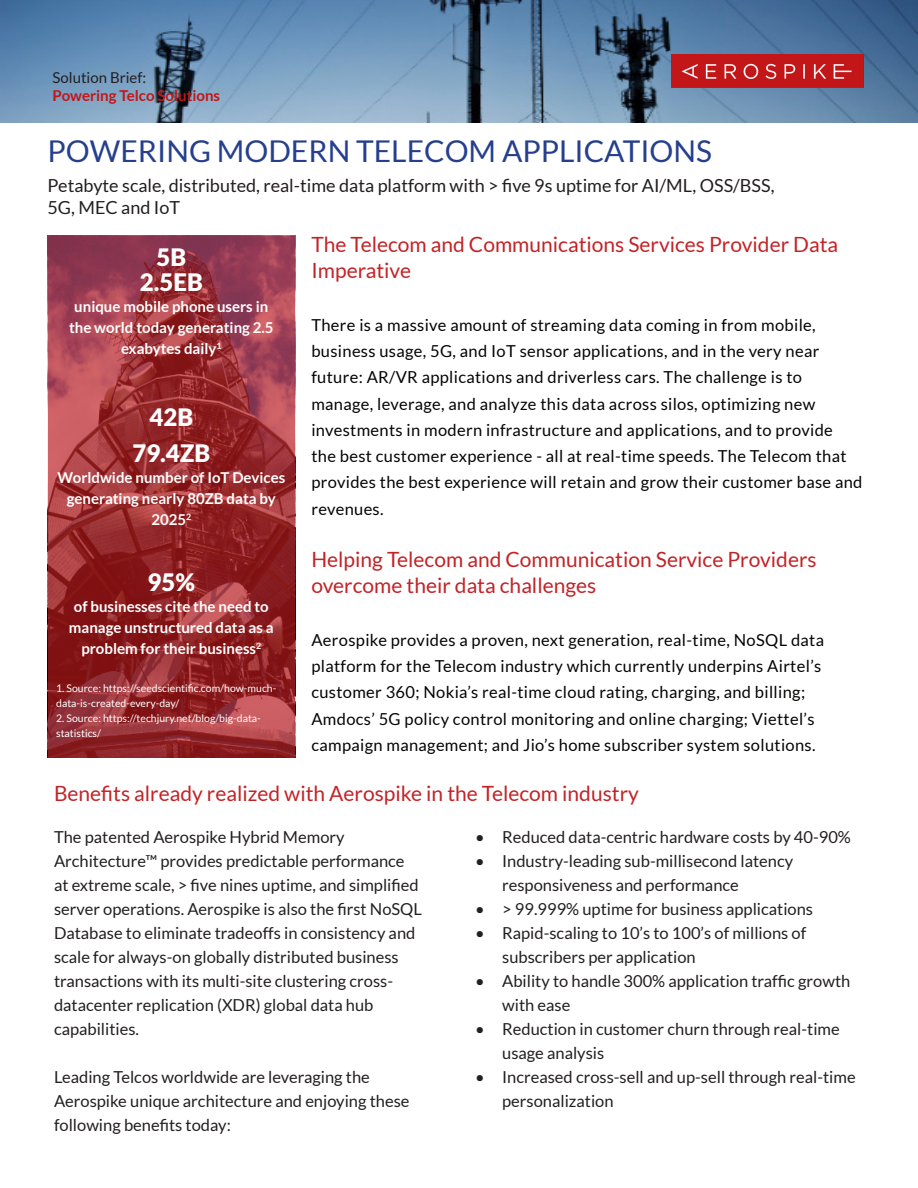
<style>
.page{position:relative;width:918px;height:1188px;background:#fff}
.page>*{position:absolute;margin:0;border:0;box-sizing:border-box;transform-origin:0 0}
.t1{font:30px "Lato";color:#253f8e}
.t2{font:900 24px "Lato";color:#fff}
.t3{font:21px/26.2px "Lato";color:#c32327}
.t4{font:18px/21.6px "Lato";color:#231f20}
.t5{font:16.5px/24px "Lato";color:#231f20}
.t6{font:16.5px/26.2px "Lato";letter-spacing:.02em;color:#040503}
.t7{font:700 15px/21px "Lato";color:#fff;text-align:center}
.t8{font:700 15px "Lato";color:#c31618}
.t9{font:15px "Lato";color:#231f20}
.t10{font:10.5px/15px "Lato";color:#fff}
</style>
<div class="page">
<img style="left:0;top:0;width:918px;height:122px">
<img style="left:672px;top:54px;width:192px;height:34px">
<svg style="left:48px;top:236px;width:246px;height:521px;background:#993037"></svg>
<p class="t9" style="left:53px;top:69px;width:95px">Solution Brief:</p>
<p class="t8" style="left:53px;top:87px;width:169px">Powering Telco Solutions</p>
<p class="t1" style="left:48px;top:134px;width:666px">POWERING MODERN TELECOM APPLICATIONS</p>
<p class="t4" style="left:48px;top:175px;width:728px">Petabyte scale, distributed, real-time data platform with &gt; five 9s uptime for AI/ML, OSS/BSS,<br>5G, MEC and IoT</p>
<p class="t2" style="left:157px;top:243px;width:31px">5B</p>
<p class="t2" style="left:140px;top:269px;width:64px">2.5EB</p>
<p class="t7" style="left:69px;top:296px;width:206px">unique mobile phone users in the world today generating 2.5 exabytes daily<sup>1</sup></p>
<p class="t3" style="left:311px;top:231px;width:528px">The Telecom and Communications Services Provider Data<br>Imperative</p>
<p class="t6" style="left:311px;top:312px;width:553px">There is a massive amount of streaming data coming in from mobile, business usage, 5G, and IoT sensor applications, and in the very near future: AR/VR applications and driverless cars. The challenge is to manage, leverage, and analyze this data across silos, optimizing new investments in modern infrastructure and applications, and to provide<br>the best customer experience - all at real-time speeds. The Telecom that provides the best experience will retain and grow their customer base and revenues.</p>
<p class="t3" style="left:311px;top:546px;width:507px">Helping Telecom and Communication Service Providers overcome their data challenges</p>
<p class="t6" style="left:311px;top:627px;width:514px">Aerospike provides a proven, next generation, real-time, NoSQL data platform for the Telecom industry which currently underpins Airtel’s customer 360; Nokia’s real-time cloud rating, charging, and billing; Amdocs’ 5G policy control monitoring and online charging; Viettel’s campaign management; and Jio’s home subscriber system solutions.</p>
<p class="t2" style="left:150px;top:403px;width:45px">42B</p>
<p class="t2" style="left:132px;top:439px;width:79px">79.4ZB</p>
<p class="t7" style="left:57px;top:467px;width:229px">Worldwide number of IoT Devices generating nearly 80ZB data by<br>2025<sup>2</sup></p>
<p class="t2" style="left:148px;top:568px;width:49px">95%</p>
<p class="t7" style="left:69px;top:596px;width:206px">of businesses cite the need to manage unstructured data as a problem for their business<sup>2</sup></p>
<p class="t10" style="left:56px;top:681px;width:222px">1. Source: https://seedscientific.com/how-much&shy;data-is-created-every-day/</p>
<p class="t10" style="left:56px;top:711px;width:206px">2. Source: https://techjury.net/blog/big-data&shy;statistics/</p>
<p class="t3" style="left:54px;top:780px;width:586px">Benefits already realized with Aerospike in the Telecom industry</p>
<p class="t5" style="left:54px;top:825px;width:369px">The patented Aerospike Hybrid Memory Architecture™ provides predictable performance at extreme scale, &gt; five nines uptime, and simplified server operations. Aerospike is also the first NoSQL Database to eliminate tradeoffs in consistency and scale for always-on globally distributed business transactions with its multi-site clustering cross&shy;datacenter replication (XDR) global data hub capabilities.</p>
<p class="t5" style="left:54px;top:1065px;width:357px">Leading Telcos worldwide are leveraging the<br>Aerospike unique architecture and enjoying these following benefits today:</p>
<p class="t5" style="left:475px;top:825px;width:377px">• Reduced data-centric hardware costs by 40-90%</p>
<p class="t5" style="left:502px;top:849px;width:292px;text-indent:-27px">• Industry-leading sub-millisecond latency responsiveness and performance</p>
<p class="t5" style="left:475px;top:897px;width:339px">• &gt; 99.999% uptime for business applications</p>
<p class="t5" style="left:502px;top:921px;width:306px;text-indent:-27px">• Rapid-scaling to 10’s to 100’s of millions of subscribers per application</p>
<p class="t5" style="left:502px;top:969px;width:350px;text-indent:-27px">• Ability to handle 300% application traffic growth with ease</p>
<p class="t5" style="left:502px;top:1017px;width:339px;text-indent:-27px">• Reduction in customer churn through real-time usage analysis</p>
<p class="t5" style="left:502px;top:1065px;width:355px;text-indent:-27px">• Increased cross-sell and up-sell through real-time personalization</p>
</div>
